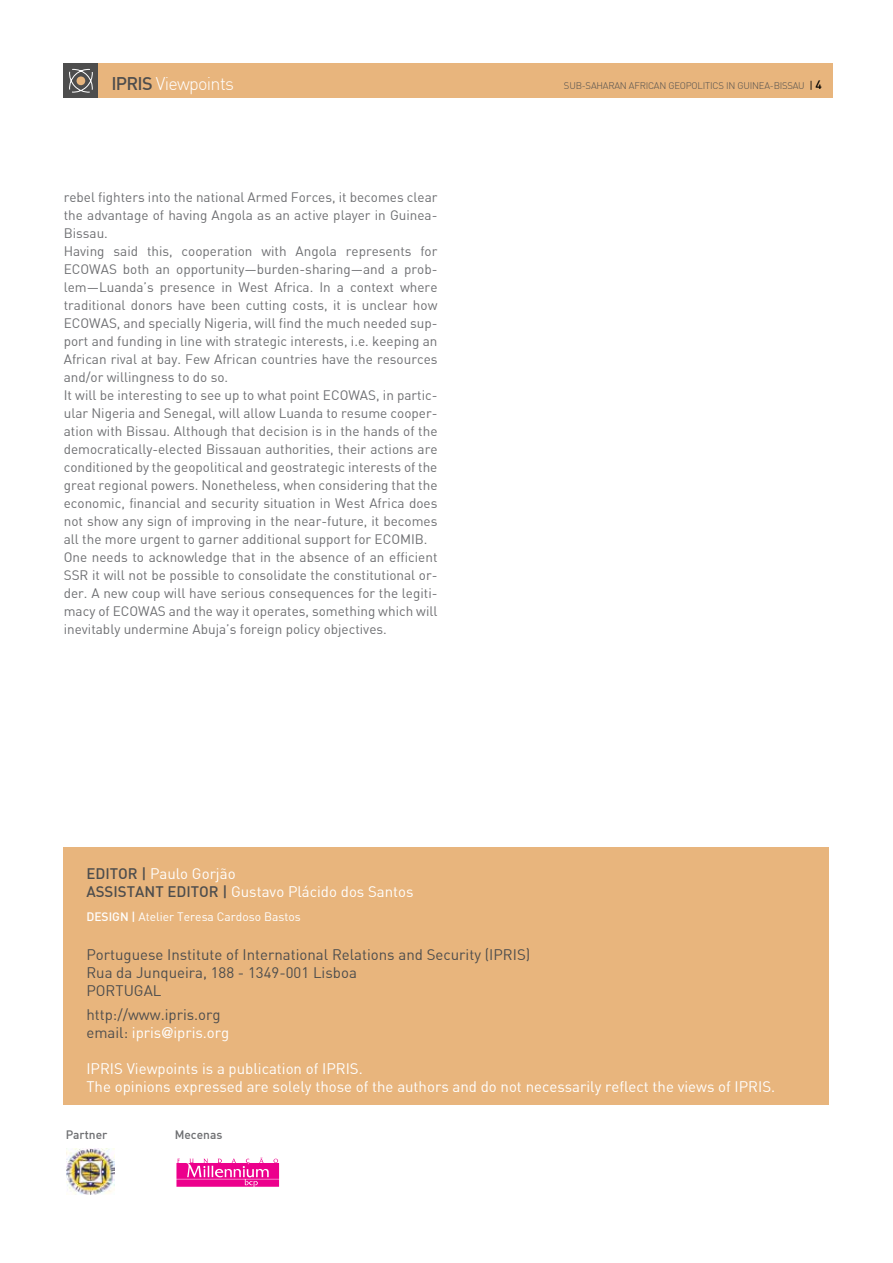
<style>
.page{position:relative;width:893px;height:1263px;background:#fff}
.page>*{position:absolute;margin:0;border:0;box-sizing:border-box;transform-origin:0 0}
.t1{font:300 18px "DIN";letter-spacing:-.04em;color:#fff}
.t2{font:15px/18px "DIN Regular";color:#fff}
.t3{font:15px/18px "DIN Regular";color:#4d4d4d}
.t4{font:15px "DIN Medium";color:#4d4d4d}
.t5{font:13.5px/18px "DIN Regular";color:#6d6e71}
.t6{font:12px "DIN Regular";color:#fff}
.t7{font:12px "DIN Medium";color:#6d6e71}
.t8{font:300 9.45px "DIN";letter-spacing:-.02em;color:#4d4d4d}
.s1{font-family:"DIN Medium";font-weight:400;color:#4d4d4d}
.s2{font-family:"DIN Regular";font-weight:400;font-size:10.5px;color:#000}
.s3{font-family:"DIN Medium";font-weight:400;font-size:12px;color:#000}
.s4{font-family:"DIN Medium";color:#4d4d4d}
.s5{font-family:"DIN Medium"}
.s6{color:#fff}
.s7{font-family:"Helvetica Neue";font-weight:500;color:#fff}
</style>
<div class="page">
<div style="left:97px;top:64px;width:735px;height:34px;background:#e8b57d"></div>
<div style="left:64px;top:64px;width:34px;height:34px;background:#4d4d4d"></div>
<svg style="left:69px;top:69px;width:24px;height:23px"></svg>
<div style="left:64px;top:847px;width:765px;height:258px;background:#e8b57d"></div>
<svg style="left:176px;top:1157px;width:103px;height:30px"></svg>
<img style="left:66px;top:1148px;width:49px;height:46px">
<h1 class="t1" style="left:111px;top:72px;width:124px"><span class="s1">IPRIS</span> VIEWPOINTS</h1>
<p class="t8" style="left:564px;top:80px;width:259px">SUB-SAHARAN AFRICAN GEOPOLITICS IN GUINEA-BISSAU <span class="s2">|</span> <span class="s3">4</span></p>
<p class="t5" style="left:64px;top:188px;width:375px">rebel fighters into the national Armed Forces, it becomes clear the advantage of having Angola as an active player in Guinea-Bissau.<br>Having said this, cooperation with Angola represents for ECOWAS both an opportunity—burden-sharing—and a prob&shy;lem—Luanda’s presence in West Africa. In a context where traditional donors have been cutting costs, it is unclear how ECOWAS, and specially Nigeria, will find the much needed sup&shy;port and funding in line with strategic interests, i.e. keeping an African rival at bay. Few African countries have the resources and/or willingness to do so.<br>It will be interesting to see up to what point ECOWAS, in partic&shy;ular Nigeria and Senegal, will allow Luanda to resume cooper&shy;ation with Bissau. Although that decision is in the hands of the democratically-elected Bissauan authorities, their actions are conditioned by the geopolitical and geostrategic interests of the great regional powers. Nonetheless, when considering that the economic, financial and security situation in West Africa does not show any sign of improving in the near-future, it becomes all the more urgent to garner additional support for ECOMIB.<br>One needs to acknowledge that in the absence of an efficient SSR it will not be possible to consolidate the constitutional or&shy;der. A new coup will have serious consequences for the legiti&shy;macy of ECOWAS and the way it operates, something which will inevitably undermine Abuja’s foreign policy objectives.</p>
<p class="t2" style="left:86px;top:865px;width:151px"><span class="s4">Editor |</span> Paulo Gorjão</p>
<p class="t4" style="left:86px;top:882px;width:18px">assis</p>
<p class="t2" style="left:127px;top:883px;width:288px"><span class="s4">tant editor |</span> Gustavo Plácido dos Santos</p>
<p class="t6" style="left:86px;top:909px;width:216px"><span class="s5">D ESIGN |</span> Atelier Teresa Cardoso Bastos</p>
<p class="t3" style="left:86px;top:946px;width:445px">Portuguese Institute of International Relations and Security (IPRIS)<br>Rua da Junqueira, 188 - 1349-001 Lisboa<br>PORTUGAL</p>
<p class="t3" style="left:86px;top:1006px;width:144px">http://www.ipris.org email: <span class="s6">ipris</span><span class="s7">@</span><span class="s6">ipris.org</span></p>
<p class="t2" style="left:86px;top:1060px;width:690px">IPRIS Viewpoints is a publication of IPRIS.<br>The opinions expressed are solely those of the authors and do not necessarily reflect the views of IPRIS.</p>
<p class="t7" style="left:66px;top:1127px;width:43px">Partner</p>
<p class="t7" style="left:175px;top:1127px;width:49px">Mecenas</p>
</div>
